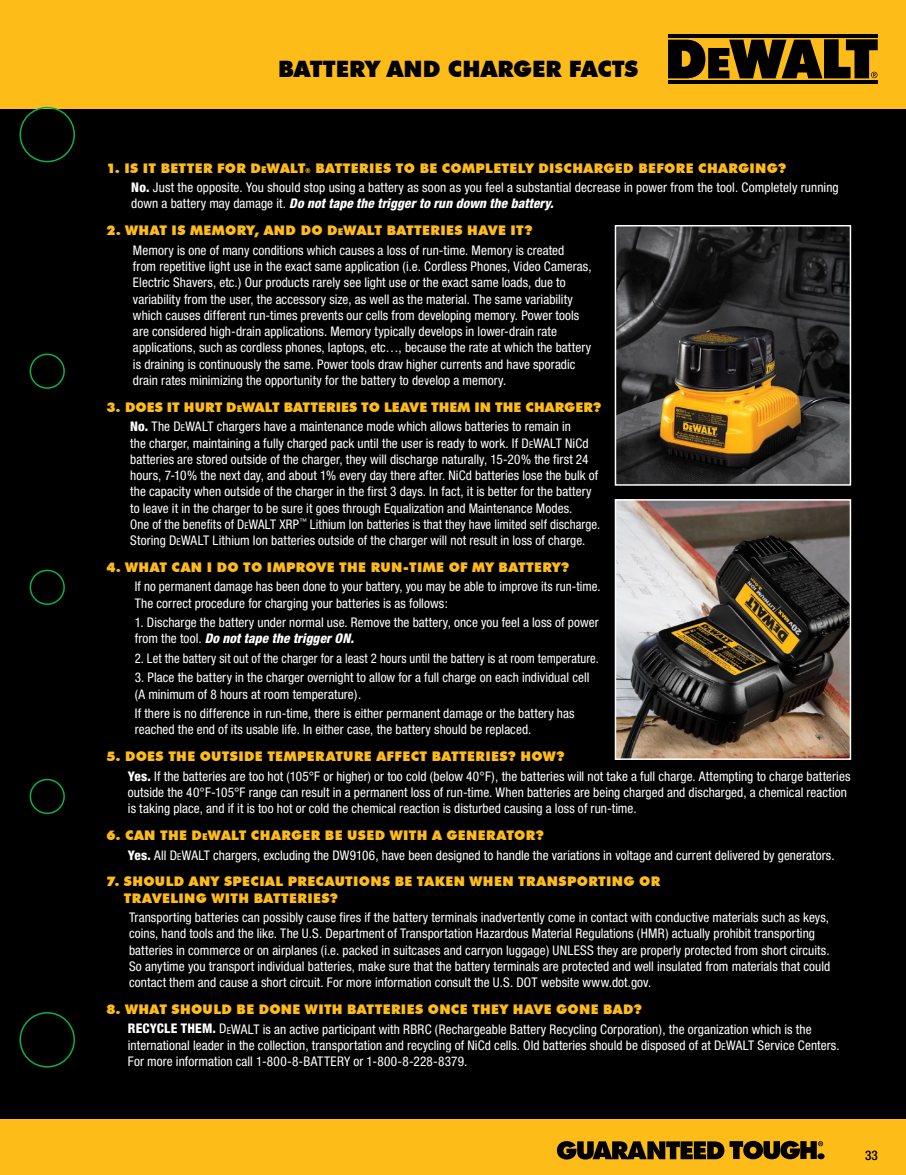
<style>
.page{position:relative;width:906px;height:1175px;background:#fff}
.page>*{position:absolute;margin:0;border:0;box-sizing:border-box;transform-origin:0 0}
.t1{font:900 22.65px "Futura BT";color:#000}
.t2{font:condensed 13.35px/16.2px "Helvetica Neue";letter-spacing:.005em;color:#fff}
.t3{font:900 13.35px/16.2px "Futura BT";letter-spacing:.025em;color:#febc18}
.t4{font:condensed 13.35px "Helvetica Neue";letter-spacing:.005em;color:#fff;scale:.95 1}
.t5{font:900 13.35px "Futura BT";letter-spacing:.005em;color:#febc18}
.t6{font:500 condensed 13.35px "Helvetica Neue";color:#000}
.s1{font-size:9.3px}
.s2{font-size:6.6px}
.s3{font-weight:800}
.s4{font-weight:800;font-style:italic}
</style>
<div class="page">
<div style="left:0;top:109px;width:906px;height:1010px;background:#000"></div>
<div style="left:0;top:1119px;width:906px;height:55px;background:#febc18"></div>
<svg style="left:557px;top:1140px;width:266px;height:19px"></svg>
<div style="left:0;top:0;width:906px;height:109px;background:#febc18"></div>
<hr style="left:668px;top:34px;width:210px;height:4px;background:#000">
<hr style="left:668px;top:80px;width:209px;height:4px;background:#000">
<svg style="left:668px;top:39px;width:210px;height:39px"></svg>
<img style="left:617px;top:227px;width:232px;height:256px">
<div style="left:615px;top:225px;width:236px;height:260px;border:1px solid #fff"></div>
<img style="left:617px;top:501px;width:232px;height:257px">
<div style="left:615px;top:499px;width:236px;height:261px;border:1px solid #fff"></div>
<svg style="left:19px;top:106px;width:56px;height:962px"></svg>
<h1 class="t1" style="left:278px;top:55px;width:16px">BATTER</h1>
<h1 class="t1" style="left:365px;top:55px;width:41px">Y AND</h1>
<h1 class="t1" style="left:448px;top:55px;width:51px">CHARGER</h1>
<h1 class="t1" style="left:569px;top:55px;width:57px">FACTS</h1>
<p class="t3" style="left:106px;top:160px;width:184px">1. IS IT BETTER FOR D<span class="s1">E</span>WALT</p>
<p class="t3" style="left:305px;top:160px;width:482px"><span class="s2">®</span> BATTERIES TO BE COMPLETELY DISCHARGED BEFORE CHARGING?</p>
<p class="t2" style="left:131px;top:179px;width:709px"><span class="s3">No.</span> Just the opposite. You should stop using a battery as soon as you feel a substantial decrease in power from the tool. Completely running down a battery may damage it. <span class="s4">Do not tape the trigger to run down the battery.</span></p>
<p class="t3" style="left:106px;top:222px;width:260px">2. WHAT IS MEMORY, AND DO D<span class="s1">E</span>WALT</p>
<p class="t3" style="left:387px;top:222px;width:147px">BATTERIES HAVE IT?</p>
<p class="t2" style="left:133px;top:242px;width:460px">Memory is one of many conditions which causes a loss of run-time. Memory is created<br>from repetitive light use in the exact same application (i.e. Cordless Phones, Video Cameras, Electric Shavers, etc.) Our products rarely see light use or the exact same loads, due to variability from the user, the accessory size, as well as the material. The same variability which causes different run-times prevents our cells from developing memory. Power tools are considered high-drain applications. Memory typically develops in lower-drain rate applications, such as cordless phones, laptops, etc…, because the rate at which the battery is draining is continuously the same. Power tools draw higher currents and have sporadic drain rates minimizing the opportunity for the battery to develop a memory.</p>
<p class="t3" style="left:106px;top:399px;width:158px">3. DOES IT HU RT D<span class="s1">E</span>WALT</p>
<p class="t5" style="left:284px;top:399px;width:319px">BATTERIES TO LEAVE THEM IN THE CHARGER?</p>
<p class="t2" style="left:130px;top:418px;width:471px"><span class="s3">No.</span> The D<span class="s1">E</span>WALT chargers have a maintenance mode which allows batteries to remain in<br>the charger, maintaining a fully charged pack until the user is ready to work. If D<span class="s1">E</span>WALT NiCd batteries are stored outside of the charger, they will discharge naturally, 15-20% the first 24 hours, 7-10% the next day, and about 1% every day there after. NiCd batteries lose the bulk of the capacity when outside of the charger in the first 3 days. In fact, it is better for the battery to leave it in the charger to be sure it goes through Equalization and Maintenance Modes.<br>One of the benefits of D<span class="s1">E</span>WALT XRP<sup>™</sup> Lithium Ion batteries is that they have limited self discharge.<br>Storing D<span class="s1">E</span>WALT Lithium Ion batteries outside of the charger will not result in loss of charge.</p>
<p class="t3" style="left:106px;top:559px;width:171px">4. WHAT CAN I DO TO IMP</p>
<p class="t3" style="left:296px;top:559px;width:275px">ROVE THE RUN-TIM E OF MY BATTERY?</p>
<p class="t2" style="left:135px;top:578px;width:467px">If no permanent damage has been done to your battery, you may be able to improve its run-time.<br>The correct procedure for charging your batteries is as follows:</p>
<p class="t2" style="left:135px;top:614px;width:465px">1. Discharge the battery under normal use. Remove the battery, once you feel a loss of power from the tool. <span class="s4">Do not tape the trigger ON.</span></p>
<p class="t4" style="left:135px;top:650px;width:490px">2. Let the battery sit out of the charger for a least 2 hours until the battery is at room temperature.</p>
<p class="t2" style="left:135px;top:669px;width:456px">3. Place the battery in the charger overnight to allow for a full charge on each individual cell (A minimum of 8 hours at room temperature).</p>
<p class="t2" style="left:135px;top:705px;width:441px">If there is no difference in run-time, there is either permanent damage or the battery has reached the end of its usable life. In either case, the battery should be replaced.</p>
<p class="t3" style="left:106px;top:748px;width:460px">5. DOES THE OUTSIDE TEMPERATURE AFFECT BATTERIES? HOW?</p>
<p class="t2" style="left:128px;top:767px;width:724px"><span class="s3">Yes.</span> If the batteries are too hot (105°F or higher) or too cold (below 40°F), the batteries will not take a full charge. Attempting to charge batteries outside the 40°F-105°F range can result in a permanent loss of run-time. When batteries are being charged and discharged, a chemical reaction is taking place, and if it is too hot or cold the chemical reaction is disturbed causing a loss of run-time.</p>
<p class="t3" style="left:106px;top:827px;width:125px">6. CAN THE D<span class="s1">E</span>WALT</p>
<p class="t3" style="left:251px;top:827px;width:294px">CHARGER BE USED WITH A GENERATOR?</p>
<p class="t2" style="left:128px;top:846px;width:708px"><span class="s3">Yes.</span> All D<span class="s1">E</span>WALT chargers, excluding the DW9106, have been designed to handle the variations in voltage and current delivered by generators.</p>
<p class="t3" style="left:124px;top:873px;width:538px;text-indent:-17px">7. SHOULD ANY SPECIAL PRECAUTIONS BE TAKEN WH EN TRANSPORTING OR<br>TRAVELING WITH BATTERIES?</p>
<p class="t2" style="left:129px;top:909px;width:703px">Transporting batteries can possibly cause fires if the battery terminals inadvertently come in contact with conductive materials such as keys, coins, hand tools and the like. The U.S. Department of Transportation Hazardous Material Regulations (HMR) actually prohibit transporting batteries in commerce or on airplanes (i.e. packed in suitcases and carryon luggage) UNLESS they are properly protected from short circuits.<br>So anytime you transport individual batteries, make sure that the battery terminals are protected and well insulated from materials that could contact them and cause a short circuit. For more information consult the U.S. DOT website www.dot.gov.</p>
<p class="t3" style="left:106px;top:1001px;width:537px">8. WHAT SHOULD BE DONE WITH BATTERIES ONCE THEY HAVE GONE BAD?</p>
<p class="t2" style="left:128px;top:1020px;width:713px"><span class="s3">RECYCLE THEM.</span> D<span class="s1">E</span>WALT is an active participant with RBRC (Rechargeable Battery Recycling Corporation), the organization which is the international leader in the collection, transportation and recycling of NiCd cells. Old batteries should be disposed of at D<span class="s1">E</span>WALT Service Centers.<br>For more information call 1-800-8-BATTERY or 1-800-8-228-8379.</p>
<p class="t6" style="left:865px;top:1146px;width:14px">33</p>
</div>
